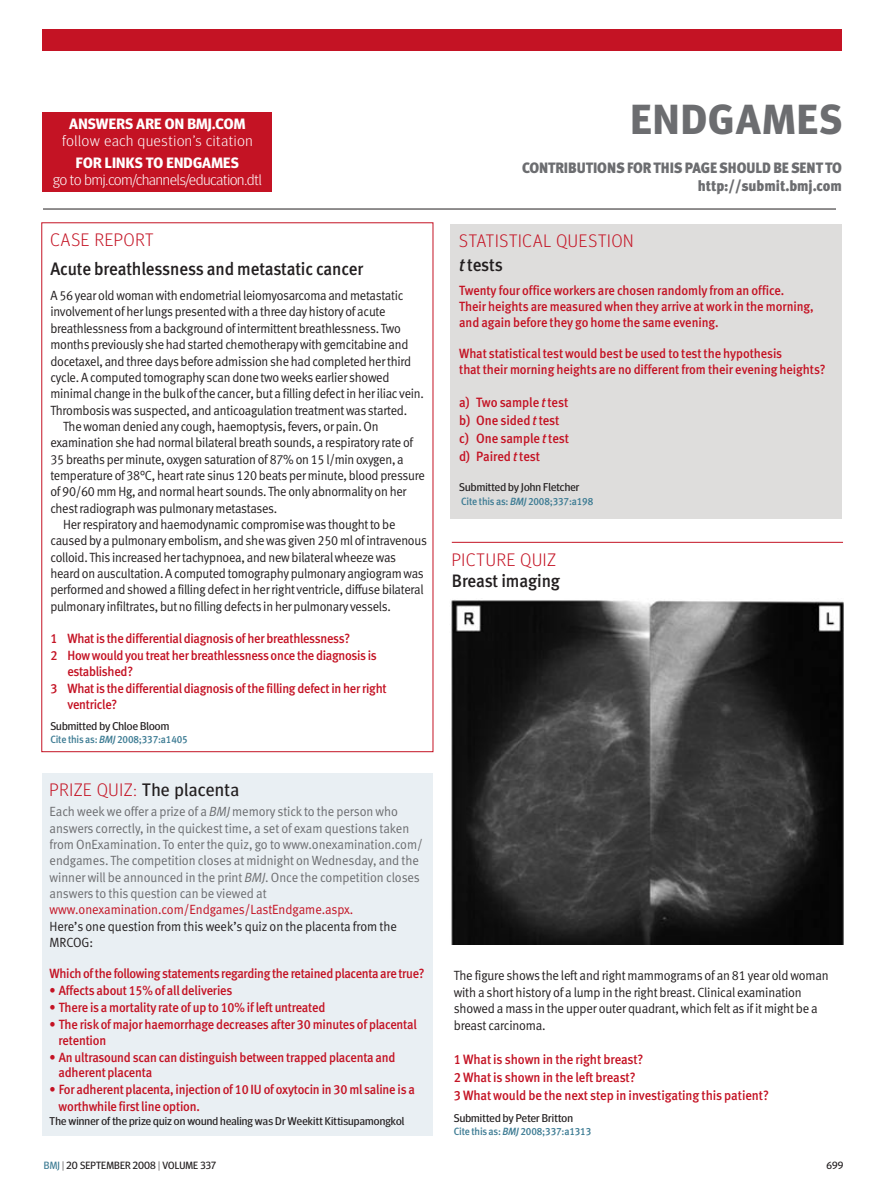
<style>
.page{position:relative;width:893px;height:1191px;background:#fff}
.page>*{position:absolute;margin:0;border:0;box-sizing:border-box;transform-origin:0 0}
.t1{font:700 42px "Meta Headline OT";letter-spacing:.04em;color:#6c6d70}
.ENDGAME_bold_text{font:18px "Meta Medium LF";letter-spacing:-.01em;color:#231f20;scale:.95 1}
.ENDGAME_section_slug{font:300 18px "Meta Headline OT";letter-spacing:.045em;color:#c41324}
.ENDGAME_section_slug-2{font:18px "Meta Headline OT";letter-spacing:.045em;color:#231f20}
.ENDGAME_section_slug-3{font:18px "Meta Medium LF";letter-spacing:-.01em;color:#231f20;scale:.95 1}
.t2{font:300 15px "Meta Headline OT";color:#fff}
.section_strap_blurb{font:15px/18px "Meta Black LF";letter-spacing:-.005em;color:#6c6d70;text-align:right;scale:.95 1}
.t3{font:700 15px "Meta Headline OT";letter-spacing:.01em;color:#fff}
.ENDGAME_red_text{font:13.5px "Meta Medium LF";letter-spacing:-.005em;color:#c41324;scale:.95 1}
.ENDGAME_sans_text_in{font:13.35px/16.4px "Meta Normal LF";letter-spacing:-.02em;color:#231f20;scale:.94 1}
.ENDGAME_red_text-2{font:13.35px/15.8px "Meta Medium LF";letter-spacing:-.01em;color:#c41324;scale:.94 1}
.ENDGAME_sans_text{font:13.35px/16.4px "Meta Normal LF";letter-spacing:-.005em;color:#6c6d70;scale:.95 1}
.ENDGAME_blob_list{font:13.35px/15.8px "Meta Medium LF";letter-spacing:-.015em;color:#c41324;scale:.94 1}
.ENDGAME_sans_text-2{font:13.35px/16.5px "Meta Normal LF";letter-spacing:-.015em;color:#231f20;scale:.95 1}
.ENDGAME_sans_text-3{font:13.35px "Meta Medium LF";letter-spacing:-.025em;color:#c41324;scale:.94 1}
.ENDGAME_author{font:11.25px "Meta Headline OT";letter-spacing:.01em;color:#231f20}
.ENDGAME_red_text-3{font:11.25px "Meta Headline OT";letter-spacing:.01em;color:#231f20}
.ENDGAME_red_text-4{font:10.5px "Meta Medium LF";letter-spacing:-.015em;color:#3c7b93;scale:.95 1}
.t4{font:10.5px "Meta Headline OT";letter-spacing:.005em;color:#231f20}
.ENDGAME_author-2{font:10.5px "Meta Medium LF";letter-spacing:-.015em;color:#3c7b93;scale:.95 1}
.s1{font-style:italic}
.s2{font-weight:300;color:#c41324}
.s3{color:#c41324}
.s4{color:#3c7b93}
.s5{font-weight:300}
</style>
<div class="page">
<div style="left:43px;top:29px;width:799px;height:21px;background:#c41324"></div>
<hr style="left:43px;top:209px;width:793px;height:1px;background:#231f20">
<div style="left:43px;top:112px;width:229px;height:79px;background:#c41324"></div>
<div style="left:42px;top:773px;width:390px;height:362px;background:#e9eff3"></div>
<div style="left:451px;top:224px;width:391px;height:295px;background:#dedddc"></div>
<img style="left:451px;top:600px;width:393px;height:344px">
<hr style="left:452px;top:542px;width:391px;height:1px;background:#c41324">
<p class="t1" style="left:631px;top:94px;width:213px">ENDGAMES</p>
<p class="t3" style="left:69px;top:115px;width:177px">ANSWERS ARE ON BMJ.COM</p>
<p class="t2" style="left:62px;top:131px;width:192px">follow each question’s citation</p>
<p class="t3" style="left:76px;top:154px;width:164px">FOR LINKS TO ENDGAMES</p>
<p class="t2" style="left:53px;top:170px;width:210px">go to bmj.com/channels/education.dtl</p>
<p class="section_strap_blurb" style="left:522px;top:158px;width:338px">CONTRIBUTIONS FOR THIS PAGE SHOULD BE SENT TO<br>HTTP://SUBMIT.BMJ.COM</p>
<p class="ENDGAME_section_slug" style="left:459px;top:230px;width:176px">Statistical question</p>
<p class="ENDGAME_bold_text" style="left:459px;top:254px;width:47px"><span class="s1">t</span> tests</p>
<p class="ENDGAME_red_text-2" style="left:459px;top:283px;width:379px">Twenty four office workers are chosen randomly from an office.<br>Their heights are measured when they arrive at work in the morning, and again before they go home the same evening.</p>
<p class="ENDGAME_red_text-2" style="left:459px;top:346px;width:391px">What statistical test would best be used to test the hypothesis<br>that their morning heights are no different from their evening heights?</p>
<p class="ENDGAME_red_text" style="left:459px;top:394px;width:116px">a) Two sample <span class="s1">t</span> test</p>
<p class="ENDGAME_red_text" style="left:459px;top:412px;width:107px">b) One sided <span class="s1">t</span> test</p>
<p class="ENDGAME_red_text" style="left:459px;top:430px;width:117px">c) One sample <span class="s1">t</span> test</p>
<p class="ENDGAME_red_text" style="left:459px;top:449px;width:87px">d) Paired <span class="s1">t</span> test</p>
<p class="ENDGAME_red_text-3" style="left:459px;top:480px;width:122px">Submitted by John Fletcher</p>
<p class="ENDGAME_red_text-4" style="left:461px;top:495px;width:140px">Cite this as: <span class="s1">BMJ</span> 2008;337:a198</p>
<p class="ENDGAME_section_slug" style="left:50px;top:228px;width:105px">Case Report</p>
<p class="ENDGAME_bold_text" style="left:50px;top:258px;width:331px">Acute breathlessness and metastatic cancer</p>
<p class="ENDGAME_sans_text_in" style="left:50px;top:287px;width:399px">A 56 year old woman with endometrial leiomyosarcoma and metastatic involvement of her lungs presented with a three day history of acute breathlessness from a background of intermittent breathlessness. Two months previously she had started chemotherapy with gemcitabine and docetaxel, and three days before admission she had completed her third cycle. A computed tomography scan done two weeks earlier showed minimal change in the bulk of the cancer, but a filling defect in her iliac vein.<br>Thrombosis was suspected, and anticoagulation treatment was started.</p>
<p class="ENDGAME_sans_text_in" style="left:50px;top:418px;width:400px;text-indent:13px">The woman denied any cough, haemoptysis, fevers, or pain. On examination she had normal bilateral breath sounds, a respiratory rate of 35 breaths per minute, oxygen saturation of 87% on 15 l/min oxygen, a temperature of 38°C, heart rate sinus 120 beats per minute, blood pressure of 90/60 mm Hg, and normal heart sounds. The only abnormality on her chest radiograph was pulmonary metastases.</p>
<p class="ENDGAME_sans_text_in" style="left:50px;top:516px;width:402px;text-indent:13px">Her respiratory and haemodynamic compromise was thought to be caused by a pulmonary embolism, and she was given 250 ml of intravenous colloid. This increased her tachypnoea, and new bilateral wheeze was heard on auscultation. A computed tomography pulmonary angiogram was performed and showed a filling defect in her right ventricle, diffuse bilateral pulmonary infiltrates, but no filling defects in her pulmonary vessels.</p>
<p class="ENDGAME_red_text-2" style="left:50px;top:630px;width:321px">1 What is the differential diagnosis of her breathlessness?</p>
<p class="ENDGAME_red_text-2" style="left:67px;top:647px;width:331px;text-indent:-17px">2 How would you treat her breathlessness once the diagnosis is established?</p>
<p class="ENDGAME_red_text-2" style="left:67px;top:680px;width:341px;line-height:16.5px;text-indent:-17px">3 What is the differential diagnosis of the filling defect in her right ventricle?</p>
<p class="ENDGAME_red_text-3" style="left:50px;top:719px;width:120px">Submitted by Chloe Bloom</p>
<p class="ENDGAME_red_text-4" style="left:50px;top:733px;width:146px">Cite this as: <span class="s1">BMJ</span> 2008;337:a1405</p>
<p class="ENDGAME_section_slug" style="left:452px;top:549px;width:106px">Picture Quiz</p>
<p class="ENDGAME_section_slug-3" style="left:452px;top:570px;width:115px">Breast imaging</p>
<p class="ENDGAME_section_slug-2" style="left:50px;top:778px;width:191px"><span class="s2">Prize quIZ:</span> The placenta</p>
<p class="ENDGAME_sans_text" style="left:50px;top:803px;width:394px">Each week we offer a prize of a <span class="s1">BMJ</span> memory stick to the person who answers correctly, in the quickest time, a set of exam questions taken from OnExamination. To enter the quiz, go to www.onexamination.com/ endgames. The competition closes at midnight on Wednesday, and the winner will be announced in the print <span class="s1">BMJ</span>. Once the competition closes answers to this question can be viewed at <span class="s3">www.onexamination.com/Endgames/LastEndgame.aspx.</span></p>
<p class="ENDGAME_sans_text-2" style="left:50px;top:917px;width:367px">Here’s one question from this week’s quiz on the placenta from the<br>MRCOG:</p>
<p class="ENDGAME_sans_text-3" style="left:50px;top:965px;width:400px">Which of the following statements regarding the retained placenta are true?</p>
<p class="ENDGAME_blob_list" style="left:50px;top:982px;width:196px">• Affects about 15% of all deliveries</p>
<p class="ENDGAME_blob_list" style="left:50px;top:999px;width:295px">• There is a mortality rate of up to 10% if left untreated</p>
<p class="ENDGAME_blob_list" style="left:59px;top:1016px;width:383px;text-indent:-9px">• The risk of major haemorrhage decreases after 30 minutes of placental retention</p>
<p class="ENDGAME_blob_list" style="left:59px;top:1049px;width:360px;text-indent:-9px">• An ultrasound scan can distinguish between trapped placenta and adherent placenta</p>
<p class="ENDGAME_blob_list" style="left:59px;top:1081px;width:380px;line-height:16.5px;text-indent:-9px">• For adherent placenta, injection of 10 IU of oxytocin in 30 ml saline is a worthwhile first line option.</p>
<p class="ENDGAME_author" style="left:50px;top:1114px;width:356px">The winner of the prize quiz on wound healing was Dr Weekitt Kittisupamongkol</p>
<p class="t4" style="left:44px;top:1159px;width:174px"><span class="s4">BMJ</span> <span class="s5">|</span> 20 september 2008 <span class="s5">|</span> Volume 337</p>
<p class="t4" style="left:827px;top:1159px;width:18px">699</p>
<p class="ENDGAME_sans_text-2" style="left:454px;top:967px;width:396px">The figure shows the left and right mammograms of an 81 year old woman with a short history of a lump in the right breast. Clinical examination showed a mass in the upper outer quadrant, which felt as if it might be a breast carcinoma.</p>
<p class="ENDGAME_red_text" style="left:454px;top:1051px;width:201px">1 What is shown in the right breast?</p>
<p class="ENDGAME_red_text" style="left:454px;top:1069px;width:193px">2 What is shown in the left breast?</p>
<p class="ENDGAME_red_text" style="left:454px;top:1087px;width:333px">3 What would be the next step in investigating this patient?</p>
<p class="ENDGAME_author" style="left:454px;top:1111px;width:121px">Submitted by Peter Britton</p>
<p class="ENDGAME_author-2" style="left:454px;top:1124px;width:146px">Cite this as: <span class="s1">BMJ</span> 2008;337:a1313</p>
</div>
